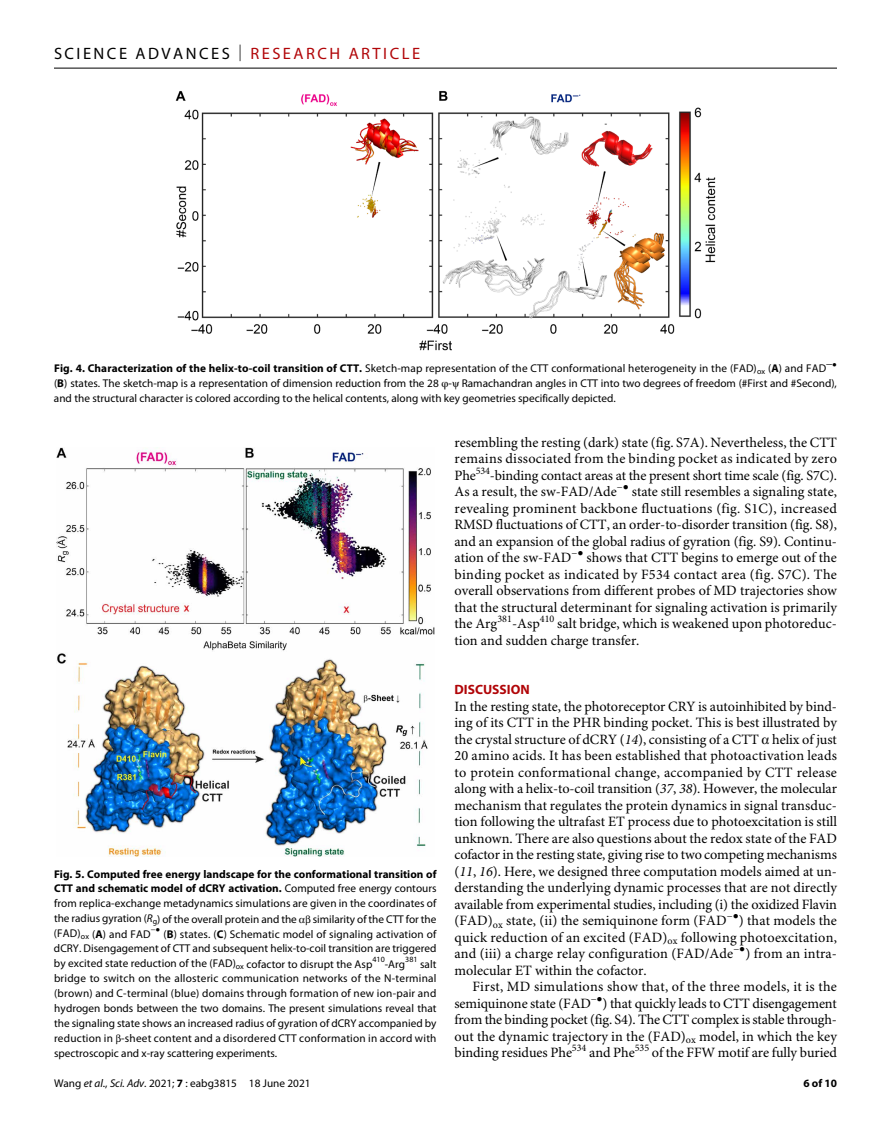
<style>
.page{position:relative;width:891px;height:1134px;background:#fff}
.page>*{position:absolute;margin:0;border:0;box-sizing:border-box;transform-origin:0 0}
.t1{font:16.5px "Myriad Pro";letter-spacing:.15em;color:#000}
.t2{font:14.25px/16.5px "Minion Pro";color:#000;text-align:justify}
.t3{font:700 13.5px "Myriad Pro";color:#b10508}
.t4{font:11.25px/15px "Myriad Pro";color:#000;text-align:justify}
.t5{font:700 11.25px "Myriad Pro";color:#000}
.s1{font-weight:300}
.s2{color:#b10508}
.s3{font-weight:700}
.s4{font-family:"STIX General"}
.s5{font-style:italic}
</style>
<div class="page">
<hr style="left:54px;top:68px;width:783px;height:1px;background:#000">
<img style="left:176px;top:91px;width:540px;height:259px">
<img style="left:56px;top:447px;width:378px;height:409px">
<p class="t1" style="left:54px;top:40px;width:368px">SCIENCE ADVANCES <span class="s1">|</span> <span class="s2">RESEARCH ARTICLE</span></p>
<p class="t4" style="left:54px;top:361px;width:785px"><span class="s3">Fig. 4. Characterization of the helix-to-coil transition of CTT.</span> Sketch-map representation of the CTT conformational heterogeneity in the (FAD)<sub>ox</sub> (<span class="s3">A</span>) and FAD<sup>─</sup><sup>● </sup>(<span class="s3">B</span>) states. The sketch-map is a representation of dimension reduction from the 28 <span class="s4">φ</span>- Ramachandran angles in CTT into two degrees of freedom (#First and #Second), and the structural character is colored according to the helical contents, along with key geometries specifically depicted.</p>
<p class="t4" style="left:54px;top:866px;width:384px"><span class="s3">Fig. 5. Computed free energy landscape for the conformational transition of CTT and schematic model of dCRY activation.</span> Computed free energy contours from replica-exchange metadynamics simulations are given in the coordinates of the radius gyration (<span class="s5">R</span><sub>g</sub>) of the overall protein and the</p>
<p class="t4" style="left:54px;top:911px;width:384px;text-indent:259px">similarity of the CTT for the (FAD)<sub>ox</sub> (<span class="s3">A</span>) and FAD<sup>−●</sup> (<span class="s3">B</span>) states. (<span class="s3">C</span>) Schematic model of signaling activation of dCRY. Disengagement of CTT and subsequent helix-to-coil transition are triggered by excited state reduction of the (FAD)<sub>ox</sub> cofactor to disrupt the Asp<sup>410</sup>-Arg<sup>381</sup> salt bridge to switch on the allosteric communication networks of the N-terminal (brown) and C-terminal (blue) domains through formation of new ion-pair and hydrogen bonds between the two domains. The present simulations reveal that the signaling state shows an increased radius of gyration of dCRY accompanied by reduction in -sheet content and a disordered CTT conformation in accord with spectroscopic and x-ray scattering experiments.</p>
<p class="t4" style="left:54px;top:1076px;width:258px">Wang <span class="s5">et al</span>., <span class="s5">Sci. Adv.</span> 2021; <span class="s3">7</span> : eabg3815 18 June 2021</p>
<p class="t2" style="left:454px;top:435px;width:384px">resembling the resting (dark) state (fig. S7A). Nevertheless, the CTT remains dissociated from the binding pocket as indicated by zero Phe<sup>534</sup>-binding contact areas at the present short time scale (fig. S7C).<br>As a result, the sw-FAD/Ade<sup>−●</sup> state still resembles a signaling state, revealing prominent backbone fluctuations (fig. S1C), increased RMSD fluctuations of CTT, an order-to-disorder transition (fig. S8), and an expansion of the global radius of gyration (fig. S9). Continu&shy;ation of the sw-FAD<sup>−●</sup> shows that CTT begins to emerge out of the binding pocket as indicated by F534 contact area (fig. S7C). The overall observations from different probes of MD trajectories show that the structural determinant for signaling activation is primarily the Arg<sup>381</sup>-Asp<sup>410</sup> salt bridge, which is weakened upon photoreduc&shy;tion and sudden charge transfer.</p>
<p class="t3" style="left:454px;top:679px;width:77px">DISCUSSION</p>
<p class="t2" style="left:454px;top:699px;width:384px">In the resting state, the photoreceptor CRY is autoinhibited by bind&shy;ing of its CTT in the PHR binding pocket. This is best illustrated by the crystal structure of dCRY (<span class="s5">14</span>), consisting of a CTT helix of just 20 amino acids. It has been established that photoactivation leads to protein conformational change, accompanied by CTT release along with a helix-to-coil transition (<span class="s5">37</span>, <span class="s5">38</span>). However, the molecular mechanism that regulates the protein dynamics in signal transduc&shy;tion following the ultrafast ET process due to photoexcitation is still unknown. There are also questions about the redox state of the FAD cofactor in the resting state, giving rise to two competing mechanisms (<span class="s5">11</span>, <span class="s5">16</span>). Here, we designed three computation models aimed at un&shy;derstanding the underlying dynamic processes that are not directly available from experimental studies, including (i) the oxidized Flavin (FAD)<sub>ox</sub> state, (ii) the semiquinone form (FAD<sup>−●</sup>) that models the quick reduction of an excited (FAD)<sub>ox</sub> following photoexcitation, and (iii) a charge relay configuration (FAD/Ade<sup>−●</sup>) from an intra&shy;molecular ET within the cofactor.</p>
<p class="t2" style="left:454px;top:980px;width:384px;text-indent:18px">First, MD simulations show that, of the three models, it is the semiquinone state (FAD<sup>−●</sup>) that quickly leads to CTT disengagement from the binding pocket (fig. S4). The CTT complex is stable through&shy;out the dynamic trajectory in the (FAD)<sub>ox</sub> model, in which the key binding residues Phe<sup>534</sup> and Phe<sup>535</sup> of the FFW motif are fully buried</p>
<p class="t5" style="left:803px;top:1074px;width:35px">6 of 10</p>
</div>
